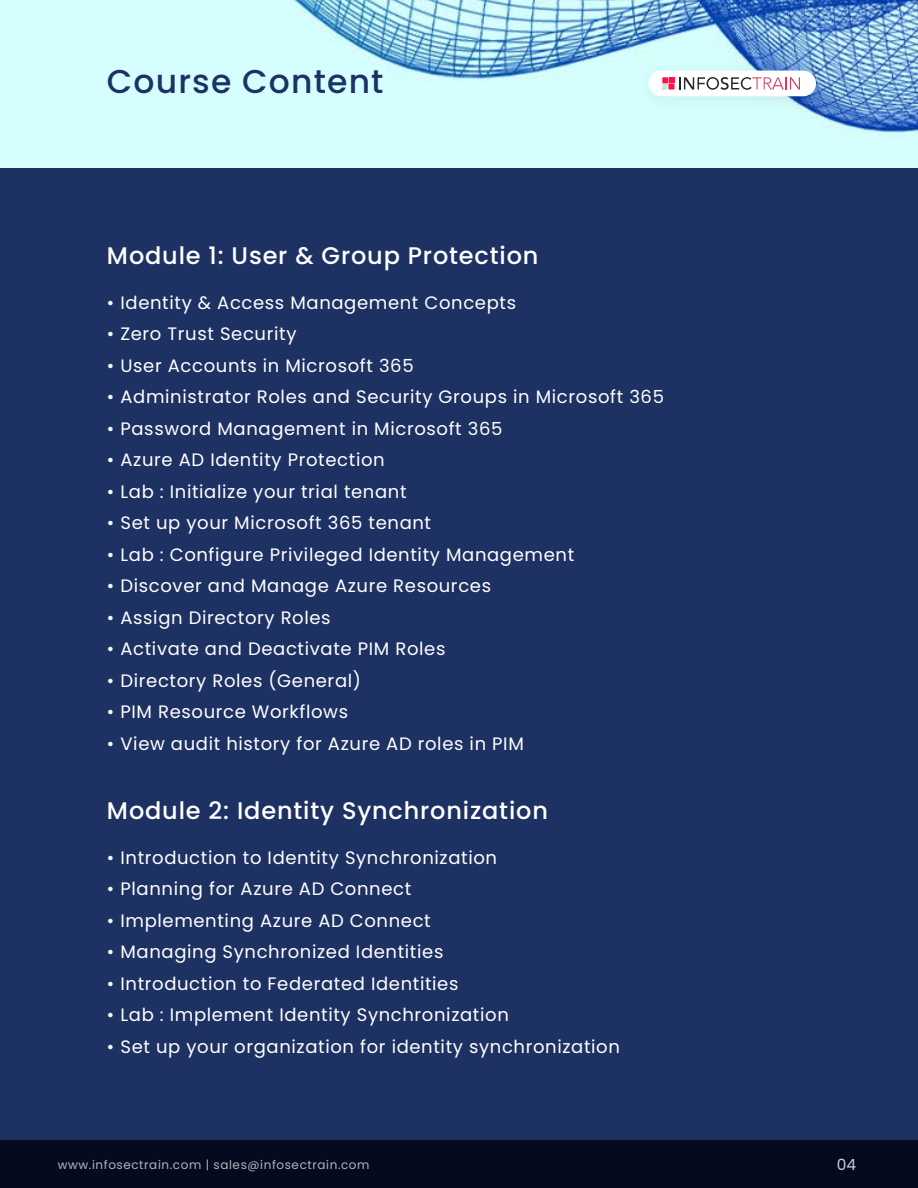
<style>
.page{position:relative;width:918px;height:1188px;background:#1e3163}
.page>*{position:absolute;margin:0;border:0;box-sizing:border-box;transform-origin:0 0}
.t1{font:500 33px "Poppins";letter-spacing:.035em;color:#1e3163}
.t2{font:500 24px "Poppins";letter-spacing:.035em;color:#fff}
.t3{font:18px "Poppins";letter-spacing:.035em;color:#fff}
.t4{font:15.45px "Poppins";color:#fff}
.t5{font:12px "Poppins";letter-spacing:.05em;color:#fff}
</style>
<div class="page">
<img style="left:0;top:0;width:918px;height:168px">
<img style="left:627px;top:51px;width:215px;height:72px">
<div style="left:648px;top:71px;width:168px;height:25px;background:#fff;border-radius:13px"></div>
<svg style="left:662px;top:77px;width:138px;height:13px"></svg>
<div style="left:0;top:1140px;width:918px;height:48px;background:#050b1e"></div>
<h1 class="t1" style="left:107px;top:63px;width:278px">Course Content</h1>
<h2 class="t2" style="left:107px;top:242px;width:433px">Module 1: User &amp; Group Protection</h2>
<p class="t3" style="left:107px;top:292px;width:411px">• Identity &amp; Access Management Concepts</p>
<p class="t3" style="left:107px;top:323px;width:191px">• Zero Trust Security</p>
<p class="t3" style="left:107px;top:355px;width:308px">• User Accounts in Microsoft 365</p>
<p class="t3" style="left:107px;top:386px;width:558px">• Administrator Roles and Security Groups in Microsoft 365</p>
<p class="t3" style="left:107px;top:418px;width:397px">• Password Management in Microsoft 365</p>
<p class="t3" style="left:107px;top:449px;width:279px">• Azure AD Identity Protection</p>
<p class="t3" style="left:107px;top:481px;width:301px">• Lab : Initialize your trial tenant</p>
<p class="t3" style="left:107px;top:512px;width:326px">• Set up your Microsoft 365 tenant</p>
<p class="t3" style="left:107px;top:544px;width:469px">• Lab : Configure Privileged Identity Management</p>
<p class="t3" style="left:107px;top:575px;width:386px">• Discover and Manage Azure Resources</p>
<p class="t3" style="left:107px;top:607px;width:225px">• Assign Directory Roles</p>
<p class="t3" style="left:107px;top:638px;width:340px">• Activate and Deactivate PIM Roles</p>
<p class="t3" style="left:107px;top:670px;width:256px">• Directory Roles (General)</p>
<p class="t3" style="left:107px;top:701px;width:243px">• PIM Resource Workflows</p>
<p class="t3" style="left:107px;top:733px;width:418px">• View audit history for Azure AD roles in PIM</p>
<h2 class="t2" style="left:107px;top:797px;width:442px">Module 2: Identity Synchronization</h2>
<p class="t3" style="left:107px;top:847px;width:392px">• Introduction to Identity Synchronization</p>
<p class="t3" style="left:107px;top:878px;width:306px">• Planning for Azure AD Connect</p>
<p class="t3" style="left:107px;top:910px;width:325px">• Implementing Azure AD Connect</p>
<p class="t3" style="left:107px;top:941px;width:338px">• Managing Synchronized Identities</p>
<p class="t3" style="left:107px;top:973px;width:353px">• Introduction to Federated Identities</p>
<p class="t3" style="left:107px;top:1004px;width:403px">• Lab : Implement Identity Synchronization</p>
<p class="t3" style="left:107px;top:1036px;width:514px">• Set up your organization for identity synchronization</p>
<p class="t5" style="left:58px;top:1158px;width:313px">www.infosectrain.com | sales@infosectrain.com</p>
<p class="t4" style="left:836px;top:1156px;width:21px">04</p>
</div>
